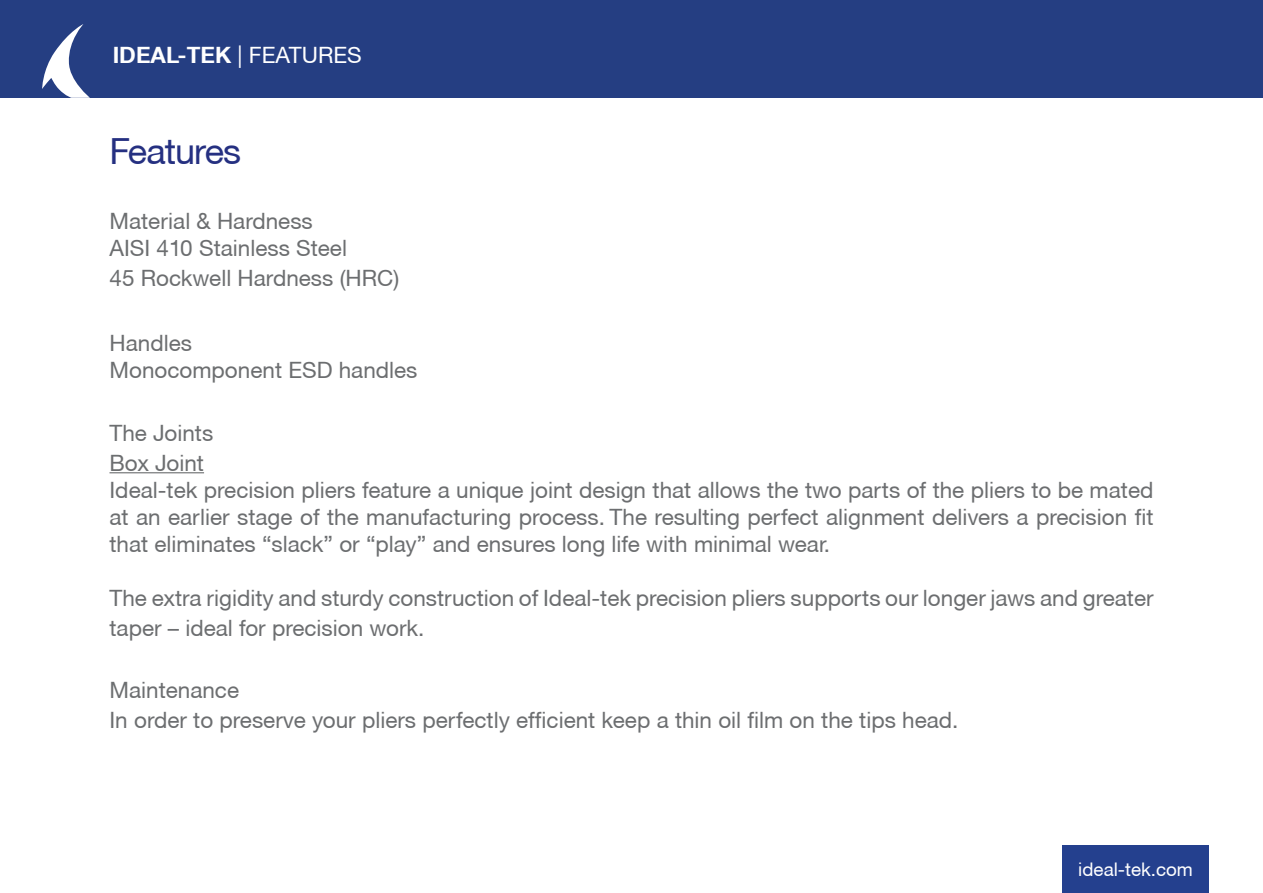
<style>
.page{position:relative;width:1263px;height:893px;background:#fff}
.page>*{position:absolute;margin:0;border:0;box-sizing:border-box;transform-origin:0 0}
.t1{font:36px "Helvetica Neue CE";letter-spacing:-.025em;color:#253081}
.t2{font:22.5px/27px "Helvetica Neue CE";color:#6c6e70}
.t3{font:700 22.5px "Helvetica Neue CE";color:#fff}
.t4{font:18.75px "Helvetica Neue CE";color:#fff}
.s1{font-weight:400}
</style>
<div class="page">
<div style="left:1062px;top:845px;width:147px;height:48px;background:#24408e"></div>
<hr style="left:109px;top:472px;width:95px;height:1px;background:#6c6e70">
<div style="left:0;top:0;width:1263px;height:98px;background:#253e82"></div>
<svg style="left:42px;top:24px;width:48px;height:74px"></svg>
<p class="t3" style="left:113px;top:46px;width:251px">IDEAL-TEK <span class="s1">| FEATURES</span></p>
<h1 class="t1" style="left:109px;top:136px;width:133px">Features</h1>
<p class="t2" style="left:109px;top:209px;width:239px">Material &amp; Hardness<br>AISI 410 Stainless Steel</p>
<p class="t2" style="left:109px;top:266px;width:291px">45 Rockwell Hardness (HRC)</p>
<p class="t2" style="left:109px;top:331px;width:310px">Handles<br>Monocomponent ESD handles</p>
<p class="t2" style="left:109px;top:419px;width:105px;line-height:30px">The Joints<br>Box Joint</p>
<p class="t2" style="left:109px;top:478px;width:1045px;text-align:justify">Ideal-tek precision pliers feature a unique joint design that allows the two parts of the pliers to be mated at an earlier stage of the manufacturing process. The resulting perfect alignment delivers a precision 昀椀t that eliminates “slack” or “play” and ensures long life with minimal wear.</p>
<p class="t2" style="left:109px;top:584px;width:1045px;line-height:30px">The extra rigidity and sturdy construction of Ideal-tek precision pliers supports our longer jaws and greater taper – ideal for precision work.</p>
<p class="t2" style="left:109px;top:677px;width:850px;line-height:30px">Maintenance<br>In order to preserve your pliers perfectly ef昀椀cient keep a thin oil 昀椀lm on the tips head.</p>
<p class="t4" style="left:1078px;top:858px;width:116px">ideal-tek.com</p>
</div>
